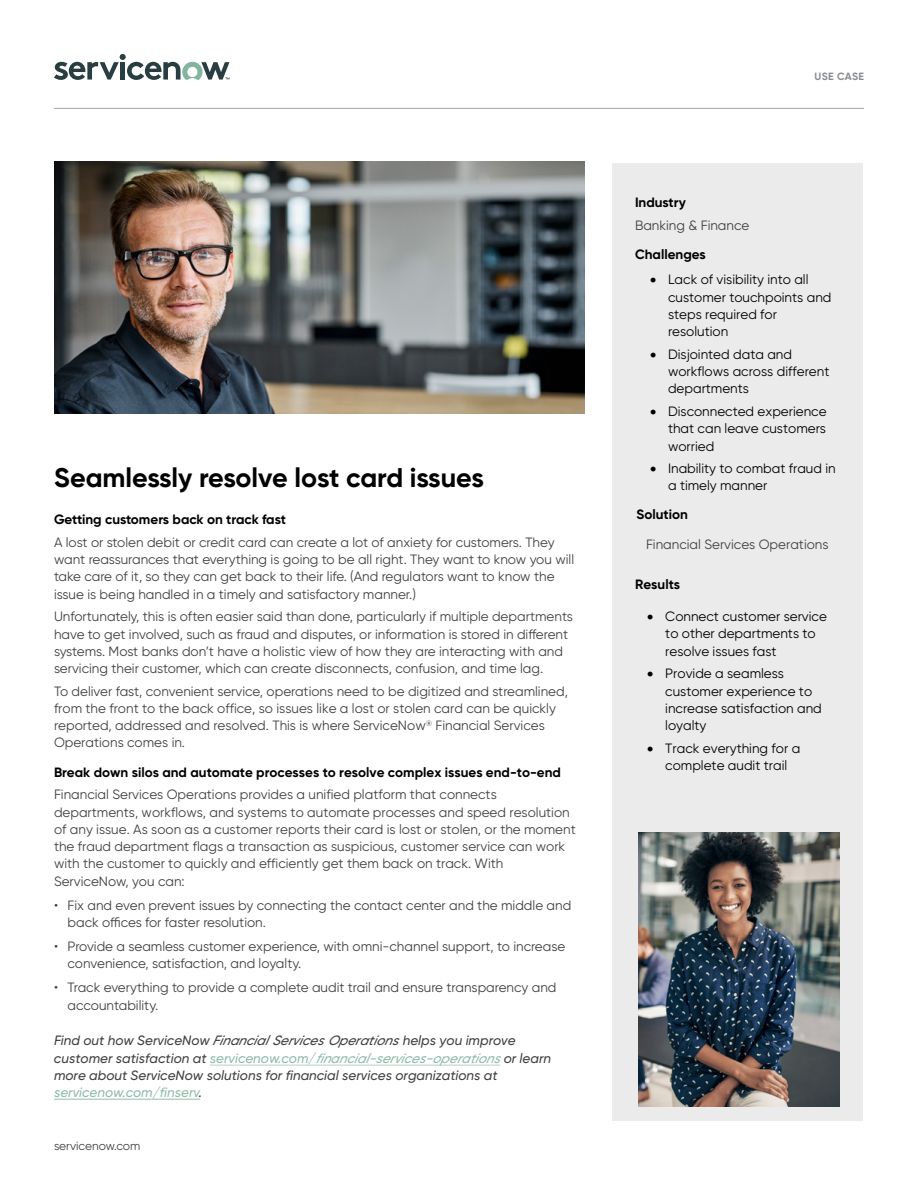
<style>
.page{position:relative;width:918px;height:1188px;background:#fff}
.page>*{position:absolute;margin:0;border:0;box-sizing:border-box;transform-origin:0 0}
.t1{font:700 27px "Gilroy";letter-spacing:-.005em;color:#000}
.t2{font:13.5px/17.2px "Gilroy";color:#414042}
.t3{font:13.5px/17.2px "Gilroy";color:#000}
.t4{font:italic 500 13.5px/17.2px "Gilroy";color:#414042}
.t5{font:700 13.5px "Gilroy";color:#000}
.t6{font:12px "Gilroy";color:#414042}
.t7{font:700 10.5px "Gilroy";letter-spacing:.025em;color:#8a8e91}
.s1{color:#8fbba8}
</style>
<div class="page">
<svg style="left:54px;top:54px;width:176px;height:26px"></svg>
<hr style="left:54px;top:108px;width:810px;height:1px;background:#a1a2a5">
<div style="left:613px;top:163px;width:250px;height:957px;background:#ecebeb"></div>
<hr style="left:54px;top:1099px;width:146px;height:1px;background:#8fbba8">
<hr style="left:210px;top:1065px;width:290px;height:1px;background:#8fbba8">
<img style="left:54px;top:162px;width:531px;height:252px">
<img style="left:638px;top:832px;width:202px;height:275px">
<h1 class="t1" style="left:54px;top:460px;width:431px">Seamlessly resolve lost card issues</h1>
<p class="t5" style="left:54px;top:511px;width:233px">Getting customers back on track fast</p>
<p class="t2" style="left:54px;top:533px;width:522px">A lost or stolen debit or credit card can create a lot of anxiety for customers. They want reassurances that everything is going to be all right. They want to know you will take care of it, so they can get back to their life. (And regulators want to know the issue is being handled in a timely and satisfactory manner.)</p>
<p class="t2" style="left:54px;top:608px;width:520px">Unfortunately, this is often easier said than done, particularly if multiple departments have to get involved, such as fraud and disputes, or information is stored in different systems. Most banks don’t have a holistic view of how they are interacting with and servicing their customer, which can create disconnects, confusion, and time lag.</p>
<p class="t2" style="left:54px;top:682px;width:515px">To deliver fast, convenient service, operations need to be digitized and streamlined, from the front to the back office, so issues like a lost or stolen card can be quickly reported, addressed and resolved. This is where ServiceNow<sup>®</sup> Financial Services Operations comes in.</p>
<p class="t5" style="left:54px;top:764px;width:509px">Break down silos and automate processes to resolve complex issues end-to-end</p>
<p class="t2" style="left:54px;top:786px;width:523px">Financial Services Operations provides a unified platform that connects departments, workflows, and systems to automate processes and speed resolution of any issue. As soon as a customer reports their card is lost or stolen, or the moment the fraud department flags a transaction as suspicious, customer service can work with the customer to quickly and efficiently get them back on track. With ServiceNow, you can:</p>
<p class="t2" style="left:68px;top:896px;width:505px;text-indent:-14px">• Fix and even prevent issues by connecting the contact center and the middle and back offices for faster resolution.</p>
<p class="t2" style="left:68px;top:938px;width:499px;text-indent:-14px">• Provide a seamless customer experience, with omni-channel support, to increase convenience, satisfaction, and loyalty.</p>
<p class="t2" style="left:68px;top:979px;width:491px;text-indent:-14px">• Track everything to provide a complete audit trail and ensure transparency and accountability.</p>
<p class="t4" style="left:54px;top:1032px;width:499px">Find out how ServiceNow FinancialServicesOperationshelps you improve customer satisfaction at <span class="s1">servicenow.com/financial-services-operations</span>or learn more about ServiceNow solutions for financial services organizations at <span class="s1">servicenow.com/finserv</span>.</p>
<p class="t6" style="left:54px;top:1139px;width:88px">servicenow.com</p>
<p class="t7" style="left:815px;top:70px;width:51px">USE CASE</p>
<p class="t5" style="left:635px;top:194px;width:52px">Industry</p>
<p class="t2" style="left:635px;top:216px;width:116px">Banking &amp; Finance</p>
<p class="t5" style="left:635px;top:246px;width:72px">Challenges</p>
<p class="t3" style="left:668px;top:271px;width:165px;text-indent:-18px">• Lack of visibility into all customer touchpoints and steps required for resolution</p>
<p class="t3" style="left:668px;top:345px;width:163px;text-indent:-18px">• Disjointed data and workflows across different departments</p>
<p class="t3" style="left:668px;top:403px;width:160px;text-align:justify;text-indent:-18px">• Disconnected experience that can leave customers worried</p>
<p class="t3" style="left:668px;top:460px;width:169px;text-indent:-18px">• Inability to combat fraud in a timely manner</p>
<p class="t5" style="left:637px;top:505px;width:53px">Solution</p>
<p class="t2" style="left:646px;top:536px;width:184px">Financial Services Operations</p>
<p class="t5" style="left:635px;top:576px;width:47px">Results</p>
<p class="t3" style="left:665px;top:608px;width:163px;text-indent:-18px">• Connect customer service to other departments to resolve issues fast</p>
<p class="t3" style="left:665px;top:665px;width:158px;text-indent:-18px">• Provide a seamless customer experience to increase satisfaction and loyalty</p>
<p class="t3" style="left:647px;top:739px;width:154px;text-align:center">• Track everything for a complete audit trail</p>
</div>
